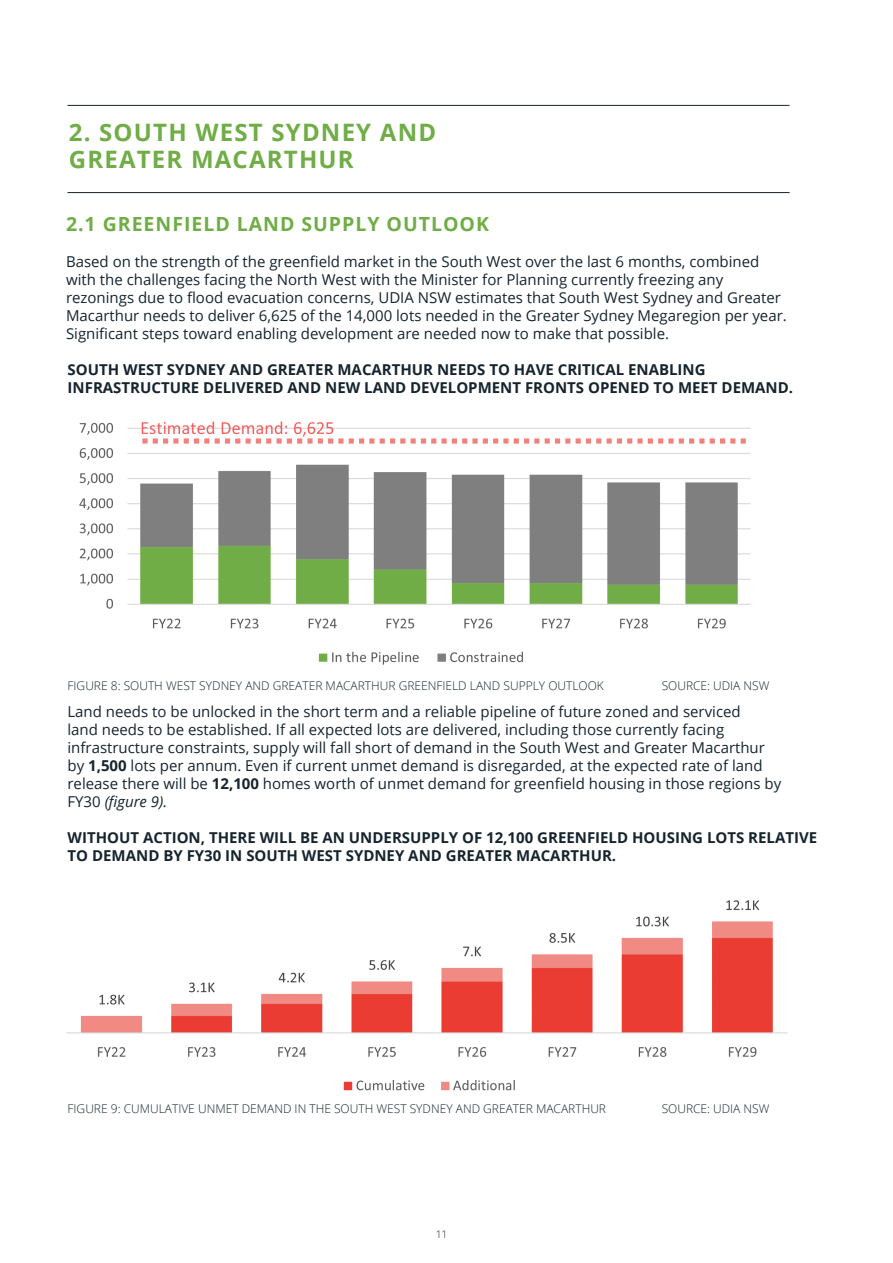
<style>
.page{position:relative;width:893px;height:1263px;background:#fff}
.page>*{position:absolute;margin:0;border:0;box-sizing:border-box;transform-origin:0 0}
.Chapter_Title_-_Alig{font:700 24px/27px "Open Sans";letter-spacing:.05em;color:#70ad46}
.Chapter_Title_-_Alig-2{font:700 19.5px "Open Sans";letter-spacing:.05em;color:#70ad46}
.Body_Text{font:15px/18px "Open Sans";color:#16242e}
.Body_Text-2{font:700 15px/18px "Open Sans";color:#16242e}
.Body_Text-3{font:300 12px "Open Sans";color:#16242e}
.t1{font:300 10.5px "Open Sans";color:#231f20}
.s1{font-weight:700}
.s2{font-style:italic}
</style>
<div class="page">
<hr style="left:68px;top:105px;width:722px;height:1px;background:#16242e">
<hr style="left:68px;top:192px;width:722px;height:1px;background:#16242e">
<img style="left:79px;top:421px;width:672px;height:244px">
<img style="left:66px;top:900px;width:722px;height:191px">
<p class="Chapter_Title_-_Alig" style="left:69px;top:118px;width:369px">2. SOUTH WEST SYDNEY AND<br>GREATER MACARTHUR</p>
<p class="Chapter_Title_-_Alig-2" style="left:66px;top:210px;width:424px">2.1 GREENFIELD LAND SUPPLY OUTLOOK</p>
<p class="Body_Text" style="left:66px;top:252px;width:722px">Based on the strength of the greenfield market in the South West over the last 6 months, combined with the challenges facing the North West with the Minister for Planning currently freezing any rezonings due to flood evacuation concerns, UDIA NSW estimates that South West Sydney and Greater Macarthur needs to deliver 6,625 of the 14,000 lots needed in the Greater Sydney Megaregion per year.<br>Significant steps toward enabling development are needed now to make that possible.</p>
<p class="Body_Text-2" style="left:68px;top:360px;width:727px">SOUTH WEST SYDNEY AND GREATER MACARTHUR NEEDS TO HAVE CRITICAL ENABLING<br>INFRASTRUCTURE DELIVERED AND NEW LAND DEVELOPMENT FRONTS OPENED TO MEET DEMAND.</p>
<p class="Body_Text-3" style="left:68px;top:677px;width:538px">FIGURE 8: SOUTH WEST SYDNEY AND GREATER MACARTHUR GREENFIELD LAND SUPPLY OUTLOOK</p>
<p class="Body_Text-3" style="left:662px;top:677px;width:109px">SOURCE: UDIA NSW</p>
<p class="Body_Text" style="left:68px;top:702px;width:715px">Land needs to be unlocked in the short term and a reliable pipeline of future zoned and serviced<br>land needs to be established. If all expected lots are delivered, including those currently facing infrastructure constraints, supply will fall short of demand in the South West and Greater Macarthur by <span class="s1">1,500</span> lots per annum. Even if current unmet demand is disregarded, at the expected rate of land release there will be <span class="s1">12,100</span> homes worth of unmet demand for greenfield housing in those regions by FY30 <span class="s2">(figure 9).</span></p>
<p class="Body_Text-2" style="left:68px;top:828px;width:751px">WITHOUT ACTION, THERE WILL BE AN UNDERSUPPLY OF 12,100 GREENFIELD HOUSING LOTS RELATIVE<br>TO DEMAND BY FY30 IN SOUTH WEST SYDNEY AND GREATER MACARTHUR.</p>
<p class="Body_Text-3" style="left:68px;top:1100px;width:540px">FIGURE 9: CUMULATIVE UNMET DEMAND IN THE SOUTH WEST SYDNEY AND GREATER MACARTHUR</p>
<p class="Body_Text-3" style="left:662px;top:1100px;width:109px">SOURCE: UDIA NSW</p>
<p class="t1" style="left:436px;top:1226px;width:13px">11</p>
</div>
